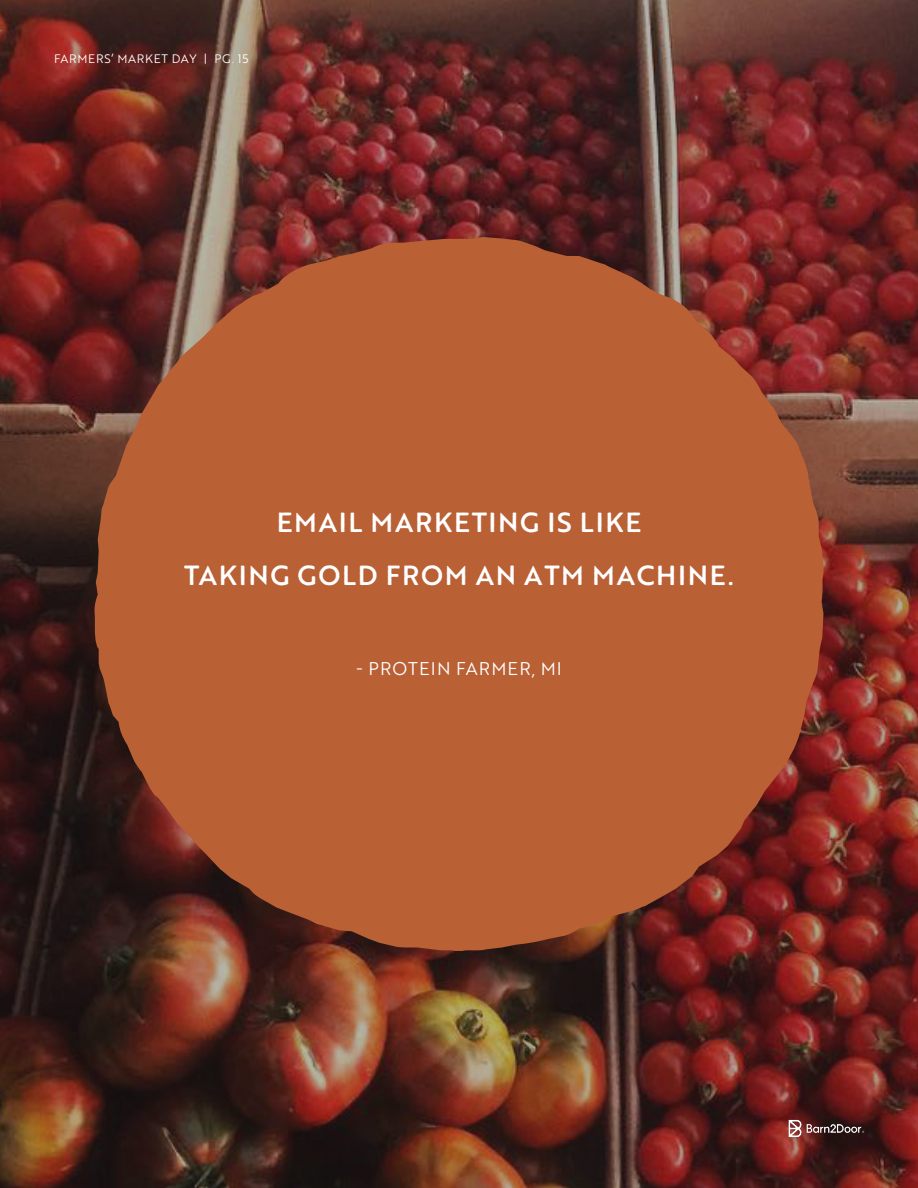
<style>
.page{position:relative;width:918px;height:1188px;background:#fff}
.page>*{position:absolute;margin:0;border:0;box-sizing:border-box;transform-origin:0 0}
.t1{font:500 27px "Brother 1816 Printed";letter-spacing:.06em;color:#fff}
.t2{font:18px "Brother 1816 Printed";letter-spacing:.06em;color:#fff}
.t3{font:12px "Brother 1816 Printed";letter-spacing:.06em;color:#fff}
</style>
<div class="page">
<img style="left:0;top:0;width:918px;height:1188px">
<svg style="left:94px;top:237px;width:729px;height:714px;background:#a75531"></svg>
<img style="left:786px;top:1118px;width:81px;height:22px">
<p class="t3" style="left:54px;top:50px;width:196px">FARMERS’ MARKET DAY | PG. 15</p>
<p class="t1" style="left:277px;top:502px;width:366px">EMAIL MARKETING IS LIKE</p>
<p class="t1" style="left:184px;top:555px;width:551px">TAKING GOLD FROM AN ATM MACHINE.</p>
<p class="t2" style="left:356px;top:655px;width:207px">- PROTEIN FARMER, MI</p>
</div>
